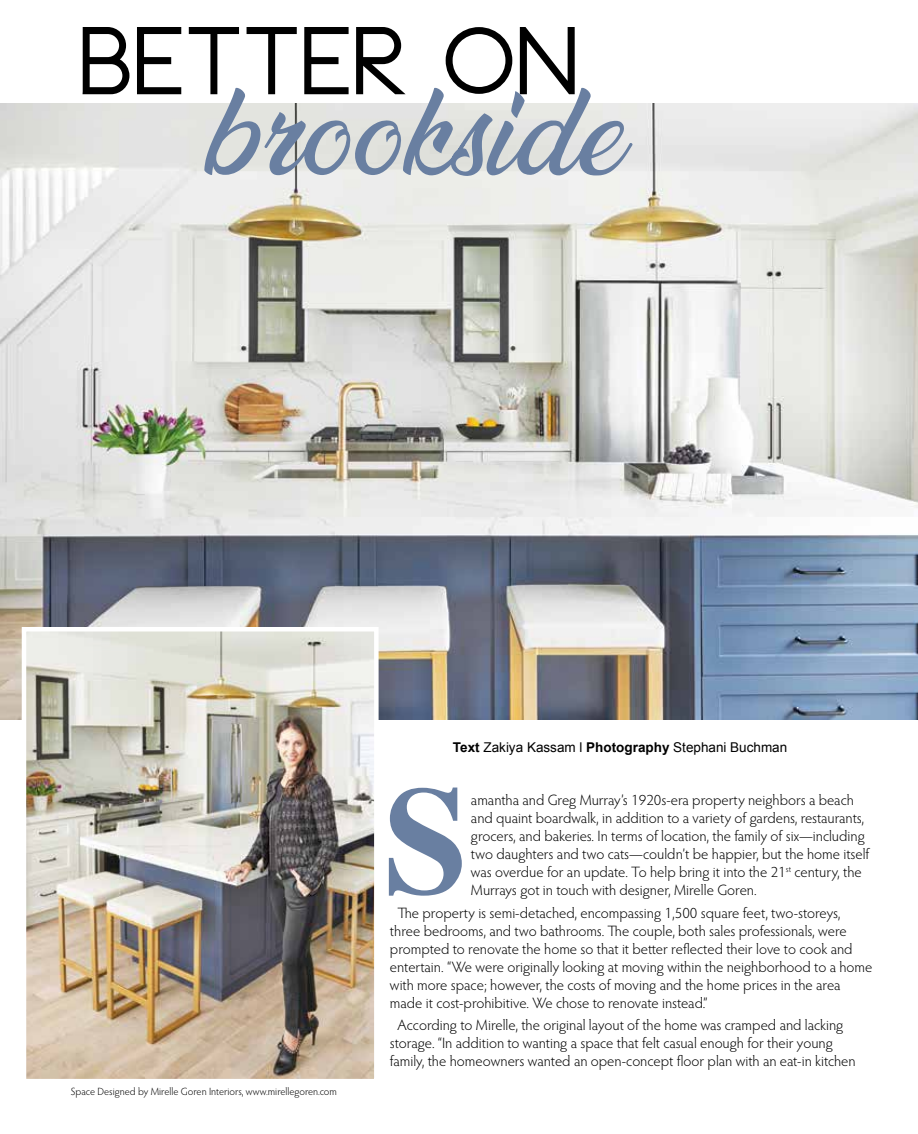
<style>
.page{position:relative;width:918px;height:1134px;background:#fff}
.page>*{position:absolute;margin:0;border:0;box-sizing:border-box;transform-origin:0 0}
.t1{font:700 152.7px "Times";color:#697fa1}
.t2{font:300 15px/18px "Hypatia Sans Pro";color:#000}
.t3{font:13.5px "Arial";color:#000}
.t4{font:300 10.5px "Hypatia Sans Pro";color:#000}
.s1{font-weight:700}
</style>
<div class="page">
<img style="left:0;top:103px;width:918px;height:616px">
<svg style="left:83px;top:27px;width:550px;height:149px"></svg>
<img style="left:27px;top:632px;width:347px;height:446px">
<div style="left:22px;top:627px;width:357px;height:456px;border:4px solid #fff"></div>
<p class="t4" style="left:71px;top:1084px;width:267px">Space Designed by Mirelle Goren Interiors, www.mirellegoren.com</p>
<p class="t3" style="left:453px;top:739px;width:336px"><span class="s1">Text</span> Zakiya Kassam l <span class="s1">Photography</span> Stephani Buchman</p>
<h1 class="t1" style="left:384px;top:779px;width:86px">S</h1>
<p class="t2" style="left:471px;top:791px;width:400px">amantha and Greg Murray’s 1920s-era property neighbors a beach and quaint boardwalk, in addition to a variety of gardens, restaurants, grocers, and bakeries. In terms of location, the family of six—including two daughters and two cats—couldn’t be happier, but the home itself was overdue for an update. To help bring it into the 21<sup>st</sup> century, the Murrays got in touch with designer, Mirelle Goren.</p>
<p class="t2" style="left:390px;top:903px;width:484px;text-indent:8px">The property is semi-detached, encompassing 1,500 square feet, two-storeys, three bedrooms, and two bathrooms. The couple, both sales professionals, were prompted to renovate the home so that it better reflected their love to cook and entertain. “We were originally looking at moving within the neighborhood to a home with more space; however, the costs of moving and the home prices in the area made it cost-prohibitive. We chose to renovate instead.”</p>
<p class="t2" style="left:390px;top:1016px;width:467px;text-indent:8px">According to Mirelle, the original layout of the home was cramped and lacking storage. “In addition to wanting a space that felt casual enough for their young family, the homeowners wanted an open-concept floor plan with an eat-in kitchen</p>
</div>
